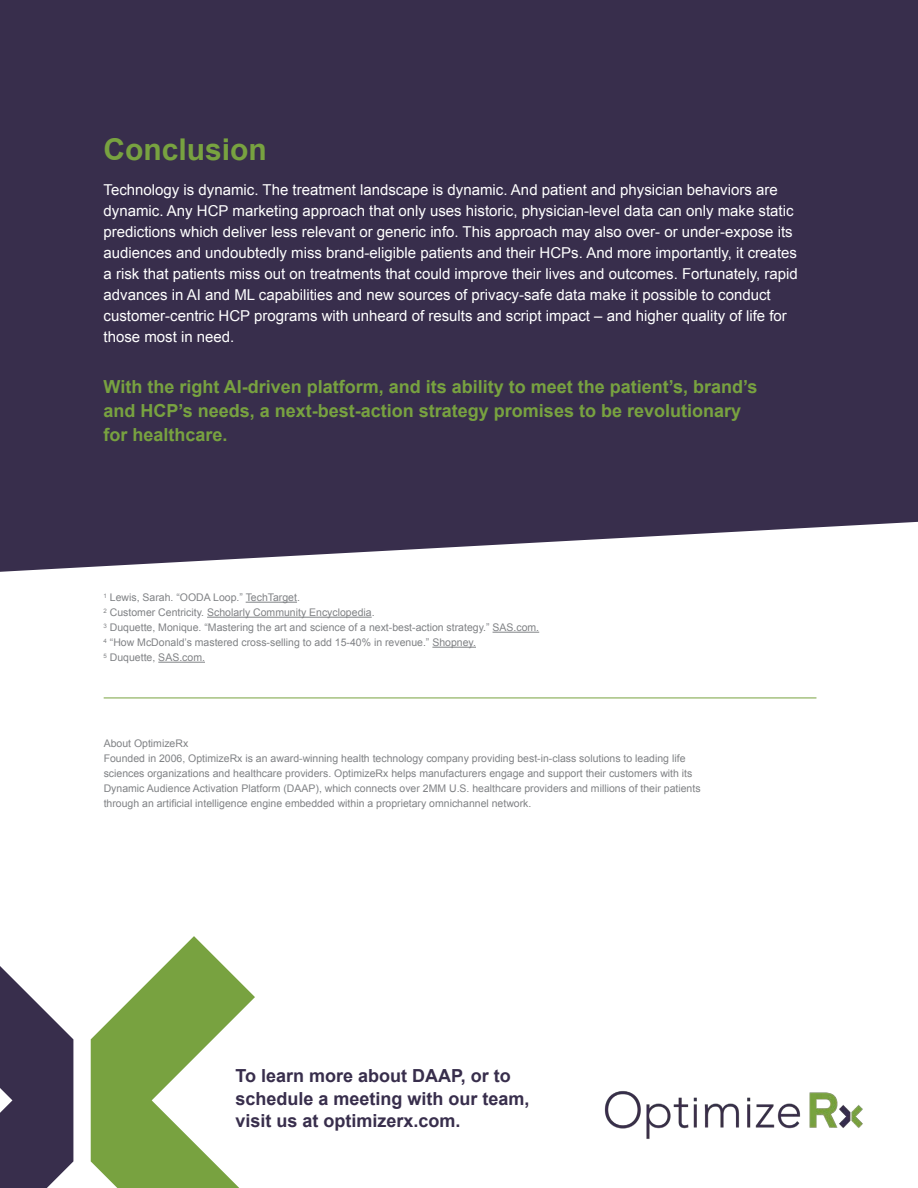
<style>
.page{position:relative;width:918px;height:1188px;background:#fff}
.page>*{position:absolute;margin:0;border:0;box-sizing:border-box;transform-origin:0 0}
.t1{font:700 30px "Arial";color:#78a240}
.t2{font:700 18px/24px "Arial";color:#78a240}
.t3{font:700 18px/22.5px "Arial";color:#382e4c}
.t4{font:15px/21px "Arial";color:#fff}
.t5{font:10.5px/15px "Arial";color:#808285}
</style>
<div class="page">
<div style="left:0;top:0;width:918px;height:572px;background:#382e4c"></div>
<svg style="left:0;top:966px;width:73px;height:222px"></svg>
<svg style="left:91px;top:936px;width:164px;height:252px"></svg>
<hr style="left:246px;top:602px;width:51px;height:1px;background:#808285">
<hr style="left:207px;top:617px;width:165px;height:1px;background:#808285">
<hr style="left:493px;top:632px;width:46px;height:1px;background:#808285">
<hr style="left:432px;top:647px;width:44px;height:1px;background:#808285">
<hr style="left:158px;top:662px;width:47px;height:1px;background:#808285">
<img style="left:604px;top:1091px;width:259px;height:48px">
<hr style="left:104px;top:698px;width:712px;height:1px;background:#78a240">
<p class="t1" style="left:104px;top:130px;width:165px">Conclusion</p>
<p class="t4" style="left:104px;top:179px;width:696px">Technology is dynamic. The treatment landscape is dynamic. And patient and physician behaviors are dynamic. Any HCP marketing approach that only uses historic, physician-level data can only make static predictions which deliver less relevant or generic info. This approach may also over- or under-expose its audiences and undoubtedly miss brand-eligible patients and their HCPs. And more importantly, it creates a risk that patients miss out on treatments that could improve their lives and outcomes. Fortunately, rapid advances in AI and ML capabilities and new sources of privacy-safe data make it possible to conduct customer-centric HCP programs with unheard of results and script impact – and higher quality of life for those most in need.</p>
<p class="t2" style="left:104px;top:375px;width:655px">With the right AI-driven platform, and its ability to meet the patient’s, brand’s and HCP’s needs, a next-best-action strategy promises to be revolutionary for healthcare.</p>
<p class="t5" style="left:104px;top:590px;width:198px"><sup>1</sup> Lewis, Sarah. “OODA Loop.” TechTarget.</p>
<p class="t5" style="left:104px;top:605px;width:273px"><sup>2</sup> Customer Centricity. Scholarly Community Encyclopedia.</p>
<p class="t5" style="left:104px;top:620px;width:437px"><sup>3</sup> Duquette, Monique. “Mastering the art and science of a next-best-action strategy.” SAS.com.</p>
<p class="t5" style="left:104px;top:635px;width:374px"><sup>4</sup> “How McDonald’s mastered cross-selling to add 15-40% in revenue.” Shopney.</p>
<p class="t5" style="left:104px;top:650px;width:103px"><sup>5</sup> Duquette, SAS.com.</p>
<p class="t5" style="left:104px;top:736px;width:598px">About OptimizeRx<br>Founded in 2006, OptimizeRx is an award-winning health technology company providing best-in-class solutions to leading life sciences organizations and healthcare providers. OptimizeRx helps manufacturers engage and support their customers with its Dynamic Audience Activation Platform (DAAP), which connects over 2MM U.S. healthcare providers and millions of their patients through an artificial intelligence engine embedded within a proprietary omnichannel network.</p>
<p class="t3" style="left:235px;top:1065px;width:296px">To learn more about DAAP, or to schedule a meeting with our team, visit us at optimizerx.com.</p>
</div>
